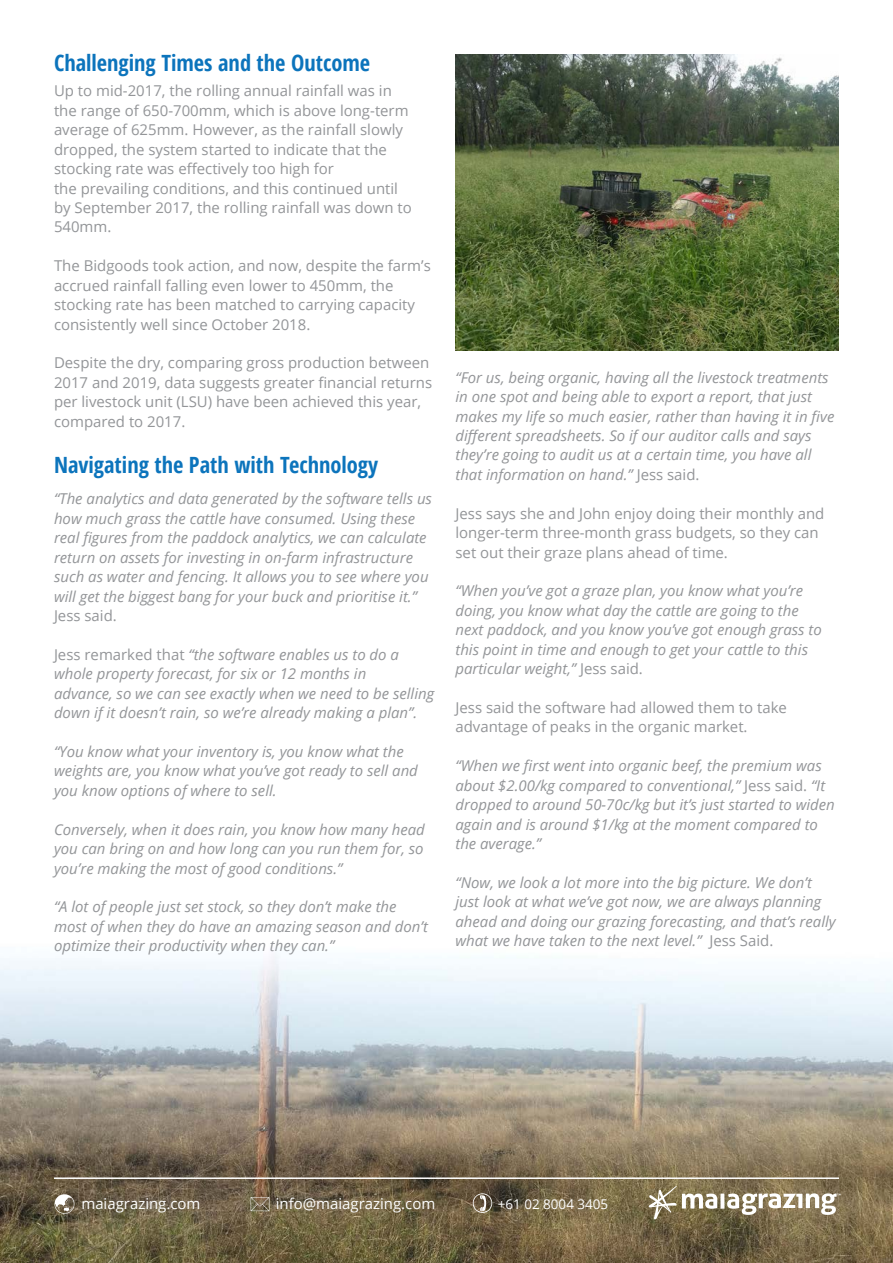
<style>
.page{position:relative;width:893px;height:1263px;background:#fff}
.page>*{position:absolute;margin:0;border:0;box-sizing:border-box;transform-origin:0 0}
.t1{font:700 condensed 22.35px "Open Sans";color:#0c74bc}
.t2{font:italic 15px/19.5px "Open Sans";color:#939598}
.t3{font:15px/19.5px "Open Sans";color:#939598}
.t4{font:15px "Open Sans";color:#fff}
.t5{font:13.5px "Open Sans";color:#fff}
.s1{font-style:normal}
</style>
<div class="page">
<img style="left:0;top:954px;width:893px;height:309px">
<hr style="left:54px;top:1177px;width:785px;height:2px;background:#fff">
<svg style="left:473px;top:1193px;width:19px;height:20px"></svg>
<svg style="left:251px;top:1197px;width:18px;height:14px"></svg>
<svg style="left:55px;top:1194px;width:19px;height:20px"></svg>
<svg style="left:649px;top:1186px;width:192px;height:33px"></svg>
<img style="left:455px;top:54px;width:384px;height:296px">
<p class="t1" style="left:54px;top:48px;width:318px">Challenging Times and the Outcome</p>
<p class="t3" style="left:54px;top:81px;width:356px">Up to mid-2017, the rolling annual rainfall was in the range of 650-700mm, which is above long-term average of 625mm. However, as the rainfall slowly dropped, the system started to indicate that the stocking rate was effectively too high for</p>
<p class="t3" style="left:54px;top:178px;width:359px">the prevailing conditions, and this continued until by September 2017, the rolling rainfall was down to<br>540mm.</p>
<p class="t3" style="left:54px;top:256px;width:378px">The Bidgoods took action, and now, despite the farm’s accrued rainfall falling even lower to 450mm, the stocking rate has been matched to carrying capacity consistently well since October 2018.</p>
<p class="t3" style="left:54px;top:353px;width:380px">Despite the dry, comparing gross production between 2017 and 2019, data suggests greater financial returns per livestock unit (LSU) have been achieved this year, compared to 2017.</p>
<p class="t1" style="left:54px;top:449px;width:326px">Navigating the Path with Technology</p>
<p class="t2" style="left:54px;top:489px;width:380px">“The analytics and data generated by the software tells us how much grass the cattle have consumed. Using these real figures from the paddock analytics, we can calculate return on assets for investing in on-farm infrastructure such as water and fencing. It allows you to see where you will get the biggest bang for your buck and prioritise it.” <span class="s1">Jess said.</span></p>
<p class="t2" style="left:54px;top:644px;width:346px"><span class="s1">Jess remarked that</span> “the software enables us to do a whole property forecast, for six or 12 months in</p>
<p class="t2" style="left:54px;top:683px;width:382px">advance, so we can see exactly when we need to be selling down if it doesn’t rain, so we’re already making a plan”.</p>
<p class="t2" style="left:54px;top:741px;width:365px">“You know what your inventory is, you know what the weights are, you know what you’ve got ready to sell and you know options of where to sell.</p>
<p class="t2" style="left:54px;top:819px;width:372px;text-align:justify">Conversely, when it does rain, you know how many head you can bring on and how long can you run them for, so you’re making the most of good conditions.”</p>
<p class="t2" style="left:54px;top:897px;width:375px">“A lot of people just set stock, so they don’t make the most of when they do have an amazing season and don’t optimize their productivity when they can.”</p>
<p class="t2" style="left:455px;top:367px;width:380px">“For us, being organic, having all the livestock treatments in one spot and being able to export a report, that just makes my life so much easier, rather than having it in five different spreadsheets. So if our auditor calls and says they’re going to audit us at a certain time, you have all that information on hand.” <span class="s1">Jess said.</span></p>
<p class="t3" style="left:455px;top:503px;width:370px">Jess says she and John enjoy doing their monthly and longer-term three-month grass budgets, so they can set out their graze plans ahead of time.</p>
<p class="t2" style="left:455px;top:581px;width:368px">“When you’ve got a graze plan, you know what you’re doing, you know what day the cattle are going to the next paddock, and you know you’ve got enough grass to this point in time and enough to get your cattle to this particular weight,” <span class="s1">Jess said.</span></p>
<p class="t3" style="left:455px;top:697px;width:333px">Jess said the software had allowed them to take advantage of peaks in the organic market.</p>
<p class="t2" style="left:455px;top:756px;width:381px">“When we first went into organic beef, the premium was about $2.00/kg compared to conventional,” <span class="s1">Jess said.</span> “It dropped to around 50-70c/kg but it’s just started to widen again and is around $1/kg at the moment compared to the average.”</p>
<p class="t2" style="left:455px;top:872px;width:382px">“Now, we look a lot more into the big picture. We don’t just look at what we’ve got now, we are always planning ahead and doing our grazing forecasting, and that’s really what we have taken to the next level.” <span class="s1">Jess Said.</span></p>
<p class="t4" style="left:81px;top:1193px;width:121px">maiagrazing.com</p>
<p class="t4" style="left:276px;top:1193px;width:161px">info@maiagrazing.com</p>
<p class="t5" style="left:498px;top:1195px;width:112px">+61 02 8004 3405</p>
</div>
